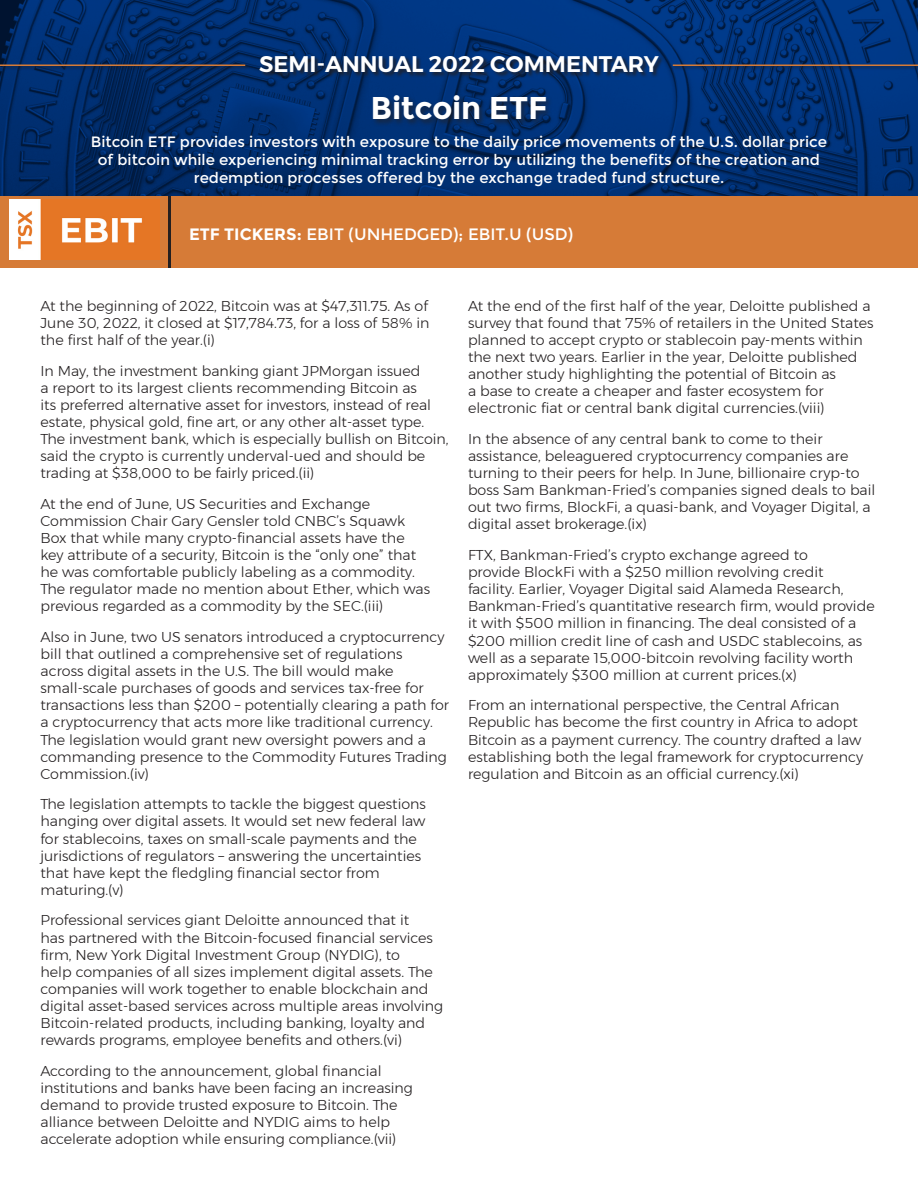
<style>
.page{position:relative;width:918px;height:1188px;background:#fff}
.page>*{position:absolute;margin:0;border:0;box-sizing:border-box;transform-origin:0 0}
.t1{font:700 31.5px "Montserrat";letter-spacing:-.01em;color:#fff}
.t2{font:600 22.5px "Montserrat";color:#fff}
.t3{font:16.5px "Montserrat";color:#fff}
.t4{font:15px/18px "Montserrat";color:#fff;text-align:center}
.copy{font:300 14.25px/17.1px "Montserrat";color:#231f20}
.s1{font-weight:700}
</style>
<div class="page">
<img style="left:0;top:0;width:918px;height:197px">
<div style="left:0;top:197px;width:918px;height:71px;background:#d67b37"></div>
<div style="left:371px;top:93px;width:183px;height:34px;background:#231f20;opacity:.65"></div>
<hr style="left:168px;top:197px;width:3px;height:71px;background:#231f20">
<img style="left:9px;top:200px;width:151px;height:59px">
<div style="left:260px;top:56px;width:405px;height:22px;background:#231f20;opacity:.75"></div>
<div style="left:0;top:63px;width:249px;height:7px;background:#231f20;opacity:.75"></div>
<hr style="left:0;top:64px;width:245px;height:2px;background:#d67b37">
<div style="left:671px;top:63px;width:247px;height:7px;background:#231f20;opacity:.75"></div>
<hr style="left:673px;top:65px;width:245px;height:1px;background:#d67b37">
<h2 class="t2" style="left:259px;top:46px;width:401px">SEMI-ANNUAL 2022 COMMENTARY</h2>
<h1 class="t1" style="left:371px;top:89px;width:178px">Bitcoin ETF</h1>
<p class="t4" style="left:91px;top:133px;width:738px">Bitcoin ETF provides investors with exposure to the daily price movements of the U.S. dollar price of bitcoin while experiencing minimal tracking error by utilizing the benefits of the creation and redemption processes offered by the exchange traded fund structure.</p>
<p class="t3" style="left:189px;top:225px;width:386px"><span class="s1">ETF TICKERS:</span> EBIT (UNHEDGED); EBIT.U (USD)</p>
<p class="copy" style="left:40px;top:297px;width:390px;text-align:justify">At the beginning of 2022, Bitcoin was at $47,311.75. As of June 30, 2022, it closed at $17,784.73, for a loss of 58% in the first half of the year.(i)</p>
<p class="copy" style="left:40px;top:362px;width:410px">In May, the investment banking giant JPMorgan issued<br>a report to its largest clients recommending Bitcoin as<br>its preferred alternative asset for investors, instead of real estate, physical gold, fine art, or any other alt‑asset type.<br>The investment bank, which is especially bullish on Bitcoin, said the crypto is currently underval-ued and should be trading at $38,000 to be fairly priced.(ii)</p>
<p class="copy" style="left:40px;top:495px;width:391px">At the end of June, US Securities and Exchange Commission Chair Gary Gensler told CNBC’s Squawk Box that while many crypto‑financial assets have the key attribute of a security, Bitcoin is the “only one” that he was comfortable publicly labeling as a commodity.<br>The regulator made no mention about Ether, which was previous regarded as a commodity by the SEC.(iii)</p>
<p class="copy" style="left:40px;top:628px;width:410px">Also in June, two US senators introduced a cryptocurrency bill that outlined a comprehensive set of regulations<br>across digital assets in the U.S. The bill would make small‑scale purchases of goods and services tax‑free for transactions less than $200 – potentially clearing a path for a cryptocurrency that acts more like traditional currency.<br>The legislation would grant new oversight powers and a commanding presence to the Commodity Futures Trading Commission.(iv)</p>
<p class="copy" style="left:40px;top:796px;width:387px">The legislation attempts to tackle the biggest questions hanging over digital assets. It would set new federal law for stablecoins, taxes on small‑scale payments and the jurisdictions of regulators – answering the uncertainties that have kept the fledgling financial sector from maturing.(v)</p>
<p class="copy" style="left:40px;top:912px;width:404px">Professional services giant Deloitte announced that it<br>has partnered with the Bitcoin‑focused financial services firm, New York Digital Investment Group (NYDIG), to<br>help companies of all sizes implement digital assets. The companies will work together to enable blockchain and digital asset‑based services across multiple areas involving Bitcoin‑related products, including banking, loyalty and rewards programs, employee benefits and others.(vi)</p>
<p class="copy" style="left:40px;top:1062px;width:374px">According to the announcement, global financial institutions and banks have been facing an increasing demand to provide trusted exposure to Bitcoin. The alliance between Deloitte and NYDIG aims to help accelerate adoption while ensuring compliance.(vii)</p>
<p class="copy" style="left:468px;top:297px;width:407px">At the end of the first half of the year, Deloitte published a survey that found that 75% of retailers in the United States planned to accept crypto or stablecoin pay-ments within the next two years. Earlier in the year, Deloitte published another study highlighting the potential of Bitcoin as<br>a base to create a cheaper and faster ecosystem for electronic fiat or central bank digital currencies.(viii)</p>
<p class="copy" style="left:468px;top:430px;width:409px">In the absence of any central bank to come to their assistance, beleaguered cryptocurrency companies are turning to their peers for help. In June, billionaire cryp-to boss Sam Bankman‑Fried’s companies signed deals to bail out two firms, BlockFi, a quasi‑bank, and Voyager Digital, a digital asset brokerage.(ix)</p>
<p class="copy" style="left:468px;top:546px;width:408px">FTX, Bankman‑Fried’s crypto exchange agreed to<br>provide BlockFi with a $250 million revolving credit<br>facility. Earlier, Voyager Digital said Alameda Research, Bankman‑Fried’s quantitative research firm, would provide it with $500 million in financing. The deal consisted of a $200 million credit line of cash and USDC stablecoins, as well as a separate 15,000‑bitcoin revolving facility worth approximately $300 million at current prices.(x)</p>
<p class="copy" style="left:468px;top:697px;width:397px">From an international perspective, the Central African Republic has become the first country in Africa to adopt Bitcoin as a payment currency. The country drafted a law establishing both the legal framework for cryptocurrency regulation and Bitcoin as an official currency.(xi)</p>
</div>
